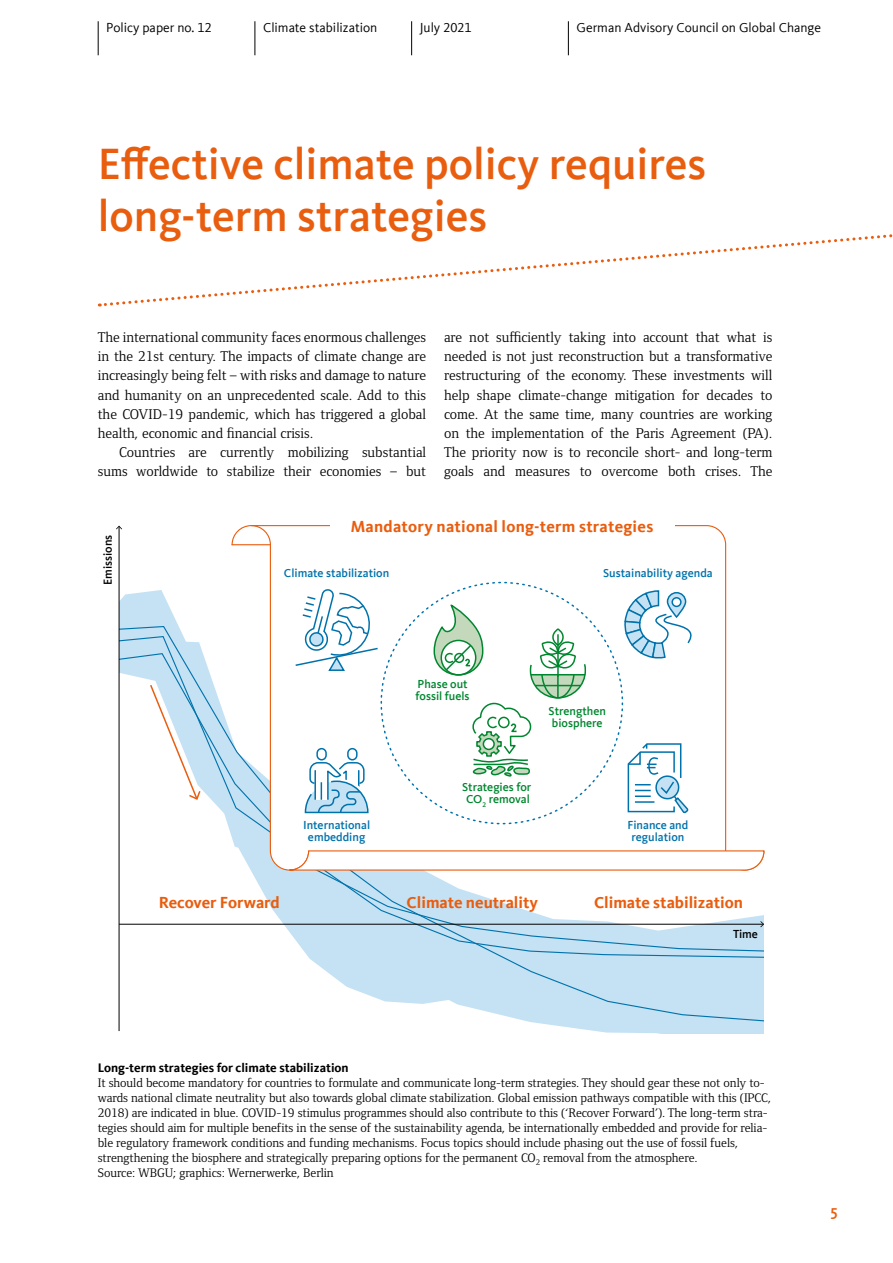
<style>
.page{position:relative;width:893px;height:1263px;background:#fff}
.page>*{position:absolute;margin:0;border:0;box-sizing:border-box;transform-origin:0 0}
.Kapitelheadline_Spa{font:500 45px/52.5px "Kievit Offc";color:#e95d0f}
.t1{font:700 16.5px "Kievit Offc";color:#e95d0f}
.t2{font:500 16.2px "Kievit Sc Offc";color:#e95d0f}
.Fliesstext_mit_Einzu{font:14.55px/19.2px "Foundry Form Serif";color:#000;text-align:right}
.Fliesstext_-_Foundry{font:14.55px/19.2px "Foundry Form Serif";color:#000;text-align:justify}
.t3{font:13.5px "Kievit Offc";color:#000}
.Abbildung_Titel{font:12.75px/15px "Foundry Form Serif";letter-spacing:-.005em;color:#000}
.Abbildung_Titel-2{font:700 12.75px "Kievit Offc";color:#000}
.t4{font:500 12px/12px "Kievit Offc";color:#0072ab;text-align:center}
.t5{font:500 12px/12px "Kievit Offc";color:#00862f}
.t6{font:500 12px "Kievit Offc";color:#000}
</style>
<div class="page">
<hr style="left:98px;top:21px;width:1px;height:34px;background:#000">
<hr style="left:255px;top:21px;width:1px;height:34px;background:#000">
<hr style="left:411px;top:21px;width:1px;height:34px;background:#000">
<hr style="left:568px;top:21px;width:1px;height:34px;background:#000">
<svg style="left:103px;top:234px;width:790px;height:72px"></svg>
<svg style="left:120px;top:590px;width:644px;height:443px"></svg>
<svg style="left:118px;top:625px;width:646px;height:399px"></svg>
<svg style="left:118px;top:635px;width:646px;height:324px"></svg>
<hr style="left:119px;top:924px;width:644px;height:1px;background:#000">
<svg style="left:760px;top:921px;width:4px;height:6px"></svg>
<svg style="left:149px;top:683px;width:52px;height:117px"></svg>
<div style="left:98px;top:552px;width:21px;height:191px;background:#fff"></div>
<hr style="left:119px;top:526px;width:1px;height:505px;background:#000">
<svg style="left:116px;top:526px;width:6px;height:3px"></svg>
<svg style="left:231px;top:525px;width:534px;height:346px"></svg>
<hr style="left:232px;top:544px;width:38px;height:1px;background:#e95d0f">
<p class="t3" style="left:106px;top:19px;width:107px">Policy paper no. 12</p>
<p class="t3" style="left:263px;top:19px;width:116px">Climate stabilization</p>
<p class="t3" style="left:420px;top:19px;width:53px">July 2021</p>
<p class="t3" style="left:576px;top:19px;width:246px">German Advisory Council on Global Change</p>
<p class="Kapitelheadline_Spa" style="left:98px;top:138px;width:610px">Effective climate policy requires long-term strategies</p>
<p class="Fliesstext_-_Foundry" style="left:98px;top:327px;width:330px">The international community faces enormous challenges in the 21st century. The impacts of climate change are increasingly being felt – with risks and damage to nature and humanity on an unprecedented scale. Add to this the COVID-19 pandemic, which has triggered a global health, economic and financial crisis.</p>
<p class="Fliesstext_mit_Einzu" style="left:98px;top:443px;width:330px">Countries are currently mobilizing substantial sums worldwide to stabilize their economies – but</p>
<p class="Fliesstext_mit_Einzu" style="left:444px;top:327px;width:330px;text-align:justify">are not sufficiently taking into account that what is needed is not just reconstruction but a transformative restructuring of the economy. These investments will help shape climate-change mitigation for decades to come. At the same time, many countries are working on the implementation of the Paris Agreement (PA).<br>The priority now is to reconcile short- and long-term goals and measures to overcome both crises. The</p>
<p class="t6" style="left:101px;top:585px;width:52px;rotate:-90deg">Emissions</p>
<p class="t1" style="left:351px;top:517px;width:304px">Mandatory national long-term strategies</p>
<p class="t4" style="left:284px;top:567px;width:107px">Climate stabilization</p>
<p class="t4" style="left:603px;top:567px;width:111px">Sustainability agenda</p>
<p class="t1" style="left:159px;top:893px;width:122px">Recover Forward</p>
<p class="t4" style="left:303px;top:819px;width:69px">International embedding</p>
<p class="t5" style="left:416px;top:678px;width:55px">Phase out fossil fuels</p>
<p class="t5" style="left:549px;top:705px;width:59px">Strengthen biosphere</p>
<p class="t5" style="left:462px;top:781px;width:71px;text-align:center">Strategies for<br>CO<sub>2</sub> removal</p>
<p class="t4" style="left:628px;top:819px;width:62px">Finance and regulation</p>
<p class="t1" style="left:407px;top:893px;width:133px">Climate neutrality</p>
<p class="t1" style="left:594px;top:893px;width:150px">Climate stabilization</p>
<p class="t6" style="left:733px;top:927px;width:27px">Time</p>
<p class="Abbildung_Titel-2" style="left:98px;top:1060px;width:252px">Long-term strategies for climate stabilization</p>
<p class="Abbildung_Titel" style="left:98px;top:1075px;width:675px">It should become mandatory for countries to formulate and communicate long-term strategies. They should gear these not only to&shy;wards national climate neutrality but also towards global climate stabilization. Global emission pathways compatible with this (IPCC, 2018) are indicated in blue. COVID-19 stimulus programmes should also contribute to this (‘Recover Forward’). The long-term stra&shy;tegies should aim for multiple benefits in the sense of the sustainability agenda, be internationally embedded and provide for relia&shy;ble regulatory framework conditions and funding mechanisms. Focus topics should include phasing out the use of fossil fuels, strengthening the biosphere and strategically preparing options for the permanent CO<sub>2</sub> removal from the atmosphere.</p>
<p class="Abbildung_Titel" style="left:98px;top:1165px;width:237px">Source: WBGU; graphics: Wernerwerke, Berlin</p>
<p class="t2" style="left:831px;top:1201px;width:9px">5</p>
</div>
